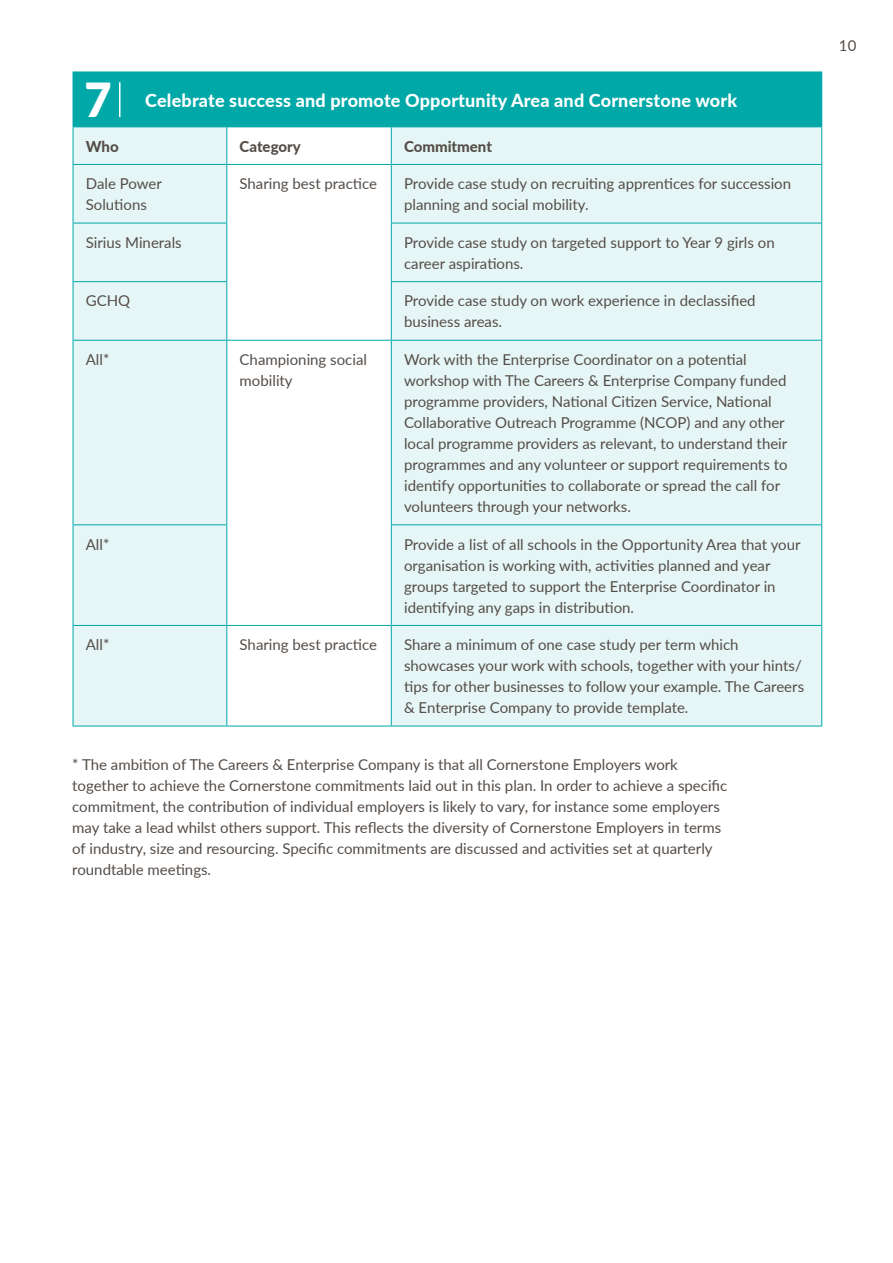
<style>
.page{position:relative;width:893px;height:1263px;background:#fff}
.page>*{position:absolute;margin:0;border:0;box-sizing:border-box;transform-origin:0 0}
.t1{font:900 46.8px "Lato";color:#fff}
.t2{font:800 18px "Lato";letter-spacing:.01em;color:#fff}
.t3{font:15px/21px "Lato";color:#544d48}
.t4{font:800 15px "Lato";color:#544d48}
</style>
<div class="page">
<div style="left:73px;top:72px;width:749px;height:55px;background:#00a8a8"></div>
<svg style="left:74px;top:127px;width:747px;height:599px;fill:#e6f6f6"></svg>
<hr style="left:73px;top:127px;width:1px;height:37px;background:#00a8a8">
<hr style="left:226px;top:127px;width:1px;height:37px;background:#00a8a8">
<hr style="left:391px;top:127px;width:1px;height:37px;background:#00a8a8">
<hr style="left:821px;top:127px;width:1px;height:37px;background:#00a8a8">
<hr style="left:73px;top:165px;width:1px;height:58px;background:#00a8a8">
<hr style="left:73px;top:164px;width:154px;height:1px;background:#00a8a8">
<hr style="left:226px;top:165px;width:1px;height:58px;background:#00a8a8">
<hr style="left:227px;top:164px;width:164px;height:1px;background:#00a8a8">
<hr style="left:391px;top:165px;width:1px;height:58px;background:#00a8a8">
<hr style="left:391px;top:164px;width:431px;height:1px;background:#00a8a8">
<hr style="left:821px;top:165px;width:1px;height:58px;background:#00a8a8">
<hr style="left:73px;top:223px;width:1px;height:58px;background:#00a8a8">
<hr style="left:73px;top:223px;width:154px;height:1px;background:#00a8a8">
<hr style="left:226px;top:223px;width:1px;height:58px;background:#00a8a8">
<hr style="left:391px;top:223px;width:1px;height:58px;background:#00a8a8">
<hr style="left:391px;top:223px;width:431px;height:1px;background:#00a8a8">
<hr style="left:821px;top:223px;width:1px;height:58px;background:#00a8a8">
<hr style="left:73px;top:282px;width:1px;height:58px;background:#00a8a8">
<hr style="left:73px;top:341px;width:1px;height:183px;background:#00a8a8">
<hr style="left:73px;top:525px;width:1px;height:100px;background:#00a8a8">
<hr style="left:73px;top:626px;width:1px;height:100px;background:#00a8a8">
<hr style="left:73px;top:281px;width:154px;height:1px;background:#00a8a8">
<hr style="left:73px;top:340px;width:154px;height:1px;background:#00a8a8">
<hr style="left:73px;top:524px;width:154px;height:1px;background:#00a8a8">
<hr style="left:73px;top:625px;width:154px;height:1px;background:#00a8a8">
<hr style="left:73px;top:726px;width:154px;height:1px;background:#00a8a8">
<hr style="left:226px;top:282px;width:1px;height:58px;background:#00a8a8">
<hr style="left:226px;top:341px;width:1px;height:183px;background:#00a8a8">
<hr style="left:226px;top:525px;width:1px;height:100px;background:#00a8a8">
<hr style="left:226px;top:626px;width:1px;height:100px;background:#00a8a8">
<hr style="left:227px;top:340px;width:164px;height:1px;background:#00a8a8">
<hr style="left:227px;top:625px;width:164px;height:1px;background:#00a8a8">
<hr style="left:227px;top:726px;width:164px;height:1px;background:#00a8a8">
<hr style="left:391px;top:282px;width:1px;height:58px;background:#00a8a8">
<hr style="left:391px;top:341px;width:1px;height:183px;background:#00a8a8">
<hr style="left:391px;top:525px;width:1px;height:100px;background:#00a8a8">
<hr style="left:391px;top:626px;width:1px;height:100px;background:#00a8a8">
<hr style="left:391px;top:281px;width:431px;height:1px;background:#00a8a8">
<hr style="left:821px;top:282px;width:1px;height:58px;background:#00a8a8">
<hr style="left:821px;top:341px;width:1px;height:183px;background:#00a8a8">
<hr style="left:821px;top:525px;width:1px;height:100px;background:#00a8a8">
<hr style="left:821px;top:626px;width:1px;height:100px;background:#00a8a8">
<hr style="left:391px;top:340px;width:431px;height:1px;background:#00a8a8">
<hr style="left:391px;top:524px;width:431px;height:1px;background:#00a8a8">
<hr style="left:391px;top:625px;width:431px;height:1px;background:#00a8a8">
<hr style="left:391px;top:726px;width:431px;height:1px;background:#00a8a8">
<hr style="left:119px;top:82px;width:2px;height:35px;background:#fff">
<h1 class="t1" style="left:85px;top:65px;width:29px">7</h1>
<p class="t2" style="left:145px;top:87px;width:593px">Celebrate success and promote Opportunity Area and Cornerstone work</p>
<p class="t4" style="left:86px;top:135px;width:34px">Who</p>
<p class="t4" style="left:240px;top:135px;width:63px">Category</p>
<p class="t4" style="left:404px;top:135px;width:89px">Commitment</p>
<p class="t3" style="left:86px;top:173px;width:78px">Dale Power<br>Solutions</p>
<p class="t3" style="left:240px;top:173px;width:139px">Sharing best practice</p>
<p class="t3" style="left:404px;top:173px;width:389px">Provide case study on recruiting apprentices for succession planning and social mobility.</p>
<p class="t3" style="left:86px;top:231px;width:97px">Sirius Minerals</p>
<p class="t3" style="left:404px;top:231px;width:372px">Provide case study on targeted support to Year 9 girls on career aspirations.</p>
<p class="t3" style="left:86px;top:290px;width:46px">GCHQ</p>
<p class="t3" style="left:404px;top:290px;width:353px">Provide case study on work experience in declassified business areas.</p>
<p class="t3" style="left:86px;top:348px;width:25px">All*</p>
<p class="t3" style="left:240px;top:348px;width:129px">Championing social mobility</p>
<p class="t3" style="left:404px;top:348px;width:385px">Work with the Enterprise Coordinator on a potential workshop with The Careers &amp; Enterprise Company funded programme providers, National Citizen Service, National Collaborative Outreach Programme (NCOP) and any other local programme providers as relevant, to understand their programmes and any volunteer or support requirements to identify opportunities to collaborate or spread the call for volunteers through your networks.</p>
<p class="t3" style="left:86px;top:533px;width:25px">All*</p>
<p class="t3" style="left:404px;top:533px;width:398px">Provide a list of all schools in the Opportunity Area that your organisation is working with, activities planned and year groups targeted to support the Enterprise Coordinator in identifying any gaps in distribution.</p>
<p class="t3" style="left:86px;top:634px;width:25px">All*</p>
<p class="t3" style="left:240px;top:634px;width:139px">Sharing best practice</p>
<p class="t3" style="left:404px;top:634px;width:402px">Share a minimum of one case study per term which showcases your work with schools, together with your hints/ tips for other businesses to follow your example. The Careers &amp; Enterprise Company to provide template.</p>
<p class="t3" style="left:72px;top:753px;width:657px">* The ambition of The Careers &amp; Enterprise Company is that all Cornerstone Employers work together to achieve the Cornerstone commitments laid out in this plan. In order to achieve a specific commitment, the contribution of individual employers is likely to vary, for instance some employers may take a lead whilst others support. This reflects the diversity of Cornerstone Employers in terms of industry, size and resourcing. Specific commitments are discussed and activities set at quarterly roundtable meetings.</p>
<p class="t3" style="left:839px;top:34px;width:19px">10</p>
</div>
